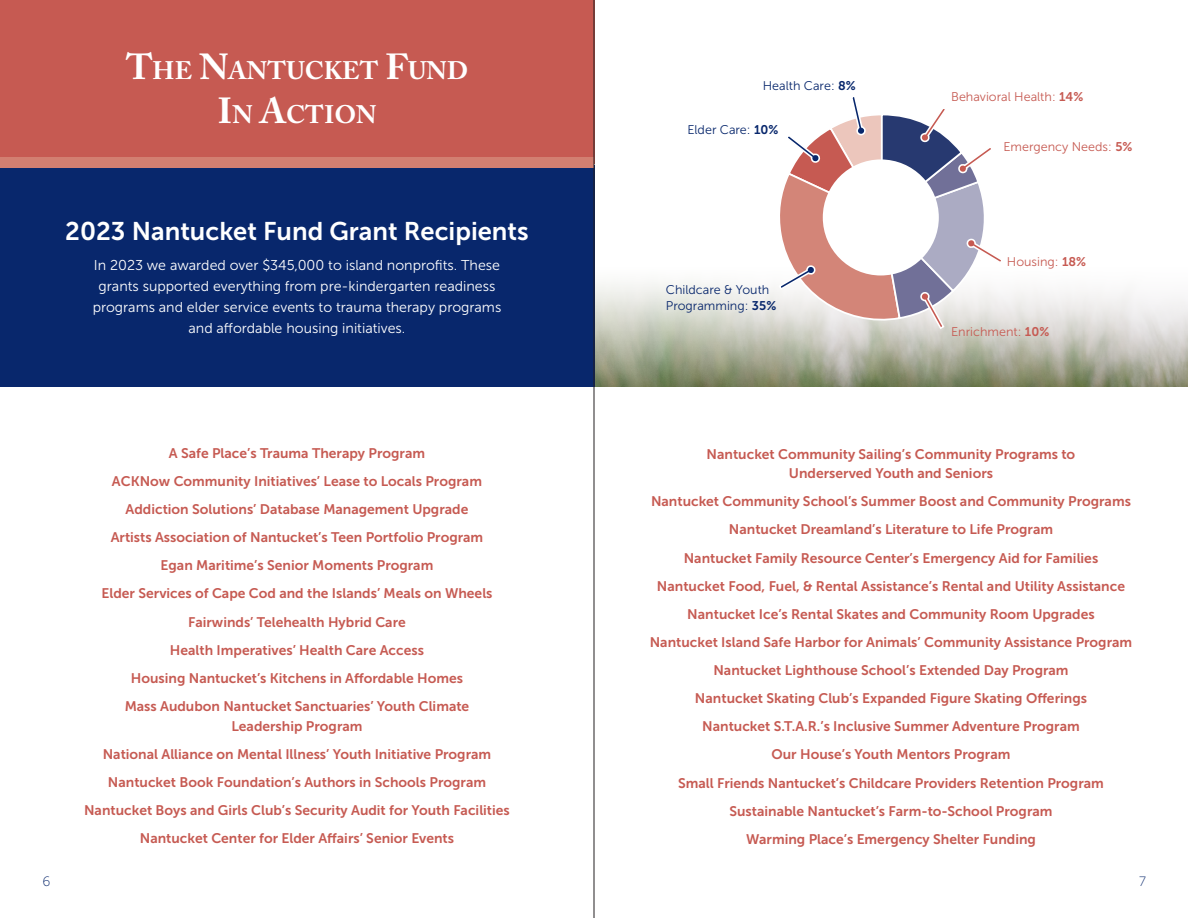
<style>
.page{position:relative;width:1188px;height:918px;background:#fff}
.page>*{position:absolute;margin:0;border:0;box-sizing:border-box;transform-origin:0 0}
.Donor_List_-_Mem_and_Tribute_Names{font:25.5px "Museo Sans 700";color:#fff}
.Donor_List_-_Fund_Name{font:700 25.2px/43.2px "Adobe Caslon Pro";color:#fff;text-align:center}
.Donor_List_-_Mem_and_Tribute_Names-2{font:14.25px/21px "Museo Sans 300";color:#fff;text-align:center}
.Donor_List_-_Mem_and_Tribute_Names-3{font:13.8px/19.5px "Museo Sans 700";color:#c65a52;text-align:center}
.t1{font:13.5px "Museo Sans 100";color:#08276c}
.Donor_List_-_Memorial_Tribute_Gift_Name{font:12.6px "Museo Sans 300";color:#c65a52}
.Donor_List_-_Memorial_Tribute_Gift_Name-2{font:12.6px/16.2px "Museo Sans 300";color:#08276c}
.s1{font-size:36px}
.s2{font-family:"Museo Sans 700"}
</style>
<div class="page">
<img style="left:595px;top:282px;width:593px;height:105px">
<div style="left:0;top:165px;width:594px;height:222px;background:#08276c"></div>
<div style="left:0;top:0;width:594px;height:163px;background:#c65a52"></div>
<div style="left:0;top:158px;width:594px;height:10px;background:#d27f71"></div>
<svg style="left:775px;top:97px;width:229px;height:233px"></svg>
<hr style="left:594px;top:0;width:1px;height:918px;background:#231f20">
<p class="Donor_List_-_Fund_Name" style="left:126px;top:49px;width:344px"><span class="s1">T</span>HE <span class="s1">N</span>ANTUCKET <span class="s1">F</span>UND<br><span class="s1">I</span>N <span class="s1">A</span>CTION</p>
<p class="Donor_List_-_Mem_and_Tribute_Names" style="left:65px;top:217px;width:465px">2023 Nantucket Fund Grant Recipients</p>
<p class="Donor_List_-_Mem_and_Tribute_Names-2" style="left:93px;top:255px;width:410px">In 2023 we awarded over $345,000 to island nonprofits. These grants supported everything from pre-kindergarten readiness programs and elder service events to trauma therapy programs and affordable housing initiatives.</p>
<p class="Donor_List_-_Mem_and_Tribute_Names-3" style="left:169px;top:443px;width:258px">A Safe Place’s Trauma Therapy Program</p>
<p class="Donor_List_-_Mem_and_Tribute_Names-3" style="left:112px;top:471px;width:372px">ACKNow Community Initiatives’ Lease to Locals Program</p>
<p class="Donor_List_-_Mem_and_Tribute_Names-3" style="left:126px;top:500px;width:344px">Addiction Solutions’ Database Management Upgrade</p>
<p class="Donor_List_-_Mem_and_Tribute_Names-3" style="left:111px;top:528px;width:374px">Artists Association of Nantucket’s Teen Portfolio Program</p>
<p class="Donor_List_-_Mem_and_Tribute_Names-3" style="left:161px;top:556px;width:274px">Egan Maritime’s Senior Moments Program</p>
<p class="Donor_List_-_Mem_and_Tribute_Names-3" style="left:101px;top:584px;width:393px">Elder Services of Cape Cod and the Islands’ Meals on Wheels</p>
<p class="Donor_List_-_Mem_and_Tribute_Names-3" style="left:188px;top:612px;width:219px">Fairwinds’ Telehealth Hybrid Care</p>
<p class="Donor_List_-_Mem_and_Tribute_Names-3" style="left:170px;top:640px;width:256px">Health Imperatives’ Health Care Access</p>
<p class="Donor_List_-_Mem_and_Tribute_Names-3" style="left:131px;top:668px;width:334px">Housing Nantucket’s Kitchens in Affordable Homes</p>
<p class="Donor_List_-_Mem_and_Tribute_Names-3" style="left:125px;top:697px;width:346px">Mass Audubon Nantucket Sanctuaries’ Youth Climate<br>Leadership Program</p>
<p class="Donor_List_-_Mem_and_Tribute_Names-3" style="left:103px;top:744px;width:390px">National Alliance on Mental Illness’ Youth Initiative Program</p>
<p class="Donor_List_-_Mem_and_Tribute_Names-3" style="left:108px;top:772px;width:380px">Nantucket Book Foundation’s Authors in Schools Program</p>
<p class="Donor_List_-_Mem_and_Tribute_Names-3" style="left:84px;top:800px;width:427px">Nantucket Boys and Girls Club’s Security Audit for Youth Facilities</p>
<p class="Donor_List_-_Mem_and_Tribute_Names-3" style="left:140px;top:829px;width:316px">Nantucket Center for Elder Affairs’ Senior Events</p>
<p class="Donor_List_-_Memorial_Tribute_Gift_Name-2" style="left:763px;top:77px;width:95px">Health Care: <span class="s2">8%</span></p>
<p class="Donor_List_-_Memorial_Tribute_Gift_Name-2" style="left:687px;top:122px;width:93px">Elder Care: <span class="s2">10%</span></p>
<p class="Donor_List_-_Memorial_Tribute_Gift_Name-2" style="left:666px;top:281px;width:112px">Childcare &amp; Youth<br>Programming: <span class="s2">35%</span></p>
<p class="Donor_List_-_Memorial_Tribute_Gift_Name" style="left:951px;top:90px;width:134px">Behavioral Health: <span class="s2">14%</span></p>
<p class="Donor_List_-_Memorial_Tribute_Gift_Name" style="left:1003px;top:140px;width:131px">Emergency Needs: <span class="s2">5%</span></p>
<p class="Donor_List_-_Memorial_Tribute_Gift_Name" style="left:1007px;top:254px;width:81px">Housing: <span class="s2">18%</span></p>
<p class="Donor_List_-_Memorial_Tribute_Gift_Name" style="left:951px;top:325px;width:100px">Enrichment: <span class="s2">10%</span></p>
<p class="Donor_List_-_Mem_and_Tribute_Names-3" style="left:707px;top:444px;width:370px">Nantucket Community Sailing’s Community Programs to<br>Underserved Youth and Seniors</p>
<p class="Donor_List_-_Mem_and_Tribute_Names-3" style="left:651px;top:492px;width:481px">Nantucket Community School’s Summer Boost and Community Programs</p>
<p class="Donor_List_-_Mem_and_Tribute_Names-3" style="left:729px;top:520px;width:326px">Nantucket Dreamland’s Literature to Life Program</p>
<p class="Donor_List_-_Mem_and_Tribute_Names-3" style="left:684px;top:548px;width:416px">Nantucket Family Resource Center’s Emergency Aid for Families</p>
<p class="Donor_List_-_Mem_and_Tribute_Names-3" style="left:657px;top:576px;width:470px">Nantucket Food, Fuel, &amp; Rental Assistance’s Rental and Utility Assistance</p>
<p class="Donor_List_-_Mem_and_Tribute_Names-3" style="left:687px;top:604px;width:409px">Nantucket Ice’s Rental Skates and Community Room Upgrades</p>
<p class="Donor_List_-_Mem_and_Tribute_Names-3" style="left:650px;top:632px;width:484px">Nantucket Island Safe Harbor for Animals’ Community Assistance Program</p>
<p class="Donor_List_-_Mem_and_Tribute_Names-3" style="left:713px;top:661px;width:357px">Nantucket Lighthouse School’s Extended Day Program</p>
<p class="Donor_List_-_Mem_and_Tribute_Names-3" style="left:695px;top:689px;width:393px">Nantucket Skating Club’s Expanded Figure Skating Offerings</p>
<p class="Donor_List_-_Mem_and_Tribute_Names-3" style="left:702px;top:717px;width:379px">Nantucket S.T.A.R.’s Inclusive Summer Adventure Program</p>
<p class="Donor_List_-_Mem_and_Tribute_Names-3" style="left:772px;top:745px;width:240px">Our House’s Youth Mentors Program</p>
<p class="Donor_List_-_Mem_and_Tribute_Names-3" style="left:678px;top:773px;width:427px">Small Friends Nantucket’s Childcare Providers Retention Program</p>
<p class="Donor_List_-_Mem_and_Tribute_Names-3" style="left:729px;top:801px;width:325px">Sustainable Nantucket’s Farm-to-School Program</p>
<p class="Donor_List_-_Mem_and_Tribute_Names-3" style="left:746px;top:829px;width:291px">Warming Place’s Emergency Shelter Funding</p>
<p class="t1" style="left:42px;top:874px;width:9px">6</p>
<p class="t1" style="left:1139px;top:874px;width:8px">7</p>
</div>
